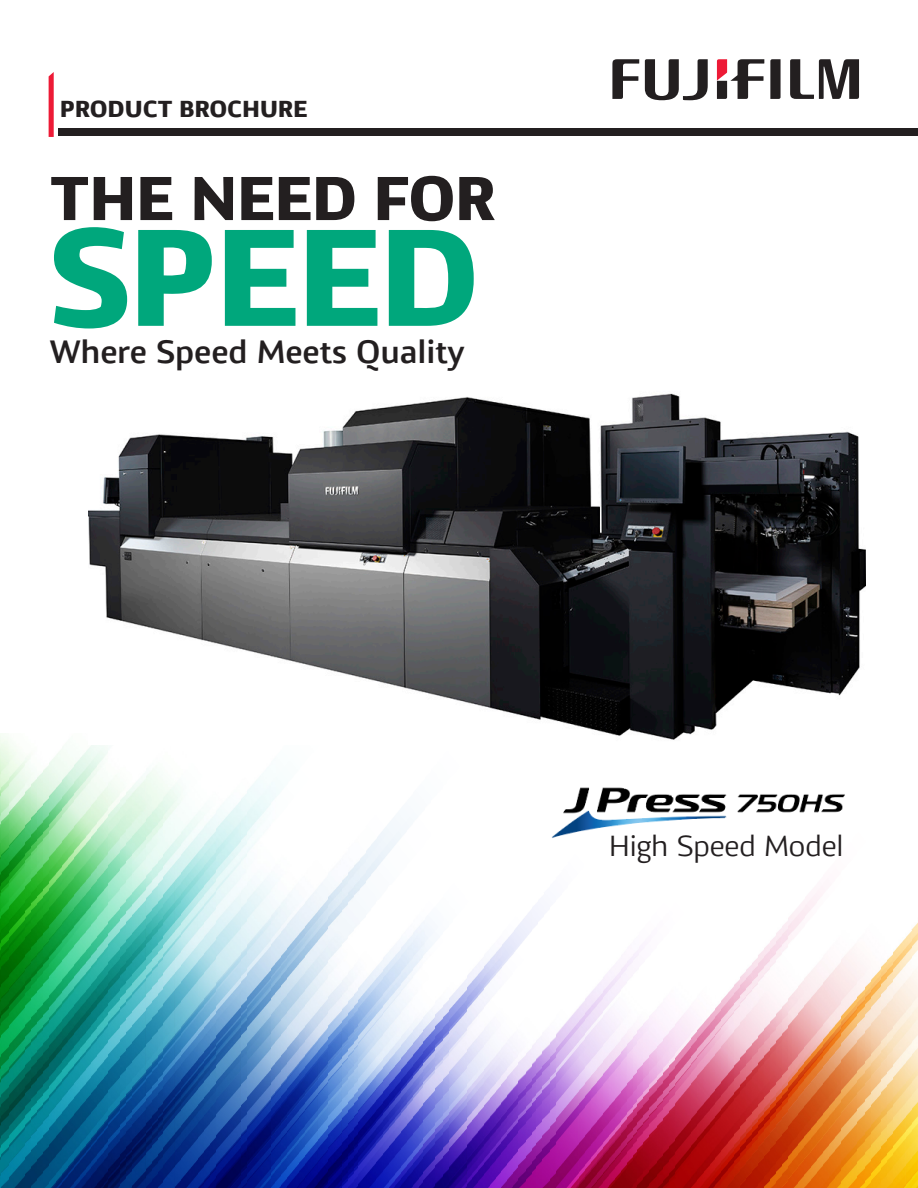
<style>
.page{position:relative;width:918px;height:1188px;background:#fff}
.page>*{position:absolute;margin:0;border:0;box-sizing:border-box;transform-origin:0 0}
.t1{font:800 133.5px "Kandin";letter-spacing:-.03em;color:#00a77c}
.t2{font:800 60px "Kandin";letter-spacing:-.02em;color:#231f20}
.Front_cover_-_main_h{font:500 31.5px "Kandin";color:#231f20}
.Front_cover_-_main_h-2{font:300 28.5px "Kandin";color:#231f20}
.Front_cover_-_sub_he{font:800 22.5px "Kandin";letter-spacing:-.01em;color:#231f20}
</style>
<div class="page">
<img style="left:0;top:734px;width:44px;height:454px">
<img style="left:68px;top:745px;width:41px;height:443px">
<img style="left:175px;top:783px;width:29px;height:405px">
<img style="left:62px;top:747px;width:6px;height:441px">
<img style="left:109px;top:781px;width:12px;height:407px">
<img style="left:163px;top:786px;width:12px;height:402px">
<img style="left:204px;top:813px;width:6px;height:375px">
<img style="left:44px;top:762px;width:6px;height:426px">
<img style="left:56px;top:751px;width:6px;height:437px">
<img style="left:157px;top:778px;width:6px;height:410px">
<img style="left:210px;top:814px;width:6px;height:374px">
<img style="left:50px;top:756px;width:6px;height:432px">
<img style="left:121px;top:792px;width:6px;height:396px">
<img style="left:151px;top:769px;width:6px;height:419px">
<img style="left:270px;top:756px;width:6px;height:432px">
<img style="left:127px;top:786px;width:6px;height:402px">
<img style="left:145px;top:772px;width:6px;height:416px">
<img style="left:246px;top:776px;width:24px;height:412px">
<img style="left:133px;top:777px;width:12px;height:411px">
<img style="left:240px;top:794px;width:6px;height:394px">
<img style="left:216px;top:801px;width:24px;height:387px">
<img style="left:365px;top:846px;width:6px;height:38px">
<img style="left:275px;top:827px;width:6px;height:361px">
<img style="left:359px;top:854px;width:6px;height:69px">
<img style="left:281px;top:897px;width:6px;height:291px">
<img style="left:353px;top:861px;width:6px;height:327px">
<img style="left:287px;top:894px;width:12px;height:294px">
<img style="left:347px;top:868px;width:6px;height:320px">
<img style="left:299px;top:904px;width:6px;height:284px">
<img style="left:318px;top:877px;width:11px;height:311px">
<img style="left:341px;top:876px;width:6px;height:312px">
<img style="left:305px;top:888px;width:13px;height:300px">
<img style="left:329px;top:883px;width:12px;height:305px">
<img style="left:799px;top:899px;width:6px;height:28px">
<img style="left:419px;top:921px;width:5px;height:267px">
<img style="left:793px;top:906px;width:6px;height:33px">
<img style="left:413px;top:927px;width:6px;height:261px">
<img style="left:787px;top:913px;width:6px;height:275px">
<img style="left:407px;top:934px;width:6px;height:254px">
<img style="left:781px;top:922px;width:6px;height:266px">
<img style="left:870px;top:966px;width:12px;height:222px">
<img style="left:401px;top:941px;width:6px;height:247px">
<img style="left:502px;top:938px;width:6px;height:29px">
<img style="left:775px;top:929px;width:6px;height:259px">
<img style="left:841px;top:951px;width:17px;height:237px">
<img style="left:864px;top:968px;width:6px;height:220px">
<img style="left:882px;top:959px;width:6px;height:229px">
<img style="left:911px;top:923px;width:7px;height:265px">
<img style="left:395px;top:944px;width:6px;height:244px">
<img style="left:496px;top:946px;width:6px;height:242px">
<img style="left:632px;top:950px;width:6px;height:238px">
<img style="left:769px;top:937px;width:6px;height:251px">
<img style="left:835px;top:962px;width:6px;height:226px">
<img style="left:858px;top:962px;width:6px;height:226px">
<img style="left:888px;top:951px;width:6px;height:237px">
<img style="left:906px;top:930px;width:6px;height:258px">
<img style="left:389px;top:947px;width:6px;height:241px">
<img style="left:490px;top:953px;width:6px;height:235px">
<img style="left:626px;top:957px;width:6px;height:231px">
<img style="left:763px;top:944px;width:6px;height:244px">
<img style="left:829px;top:969px;width:6px;height:219px">
<img style="left:894px;top:938px;width:12px;height:250px">
<img style="left:359px;top:968px;width:17px;height:220px">
<img style="left:383px;top:952px;width:6px;height:236px">
<img style="left:484px;top:960px;width:6px;height:228px">
<img style="left:621px;top:963px;width:5px;height:225px">
<img style="left:757px;top:951px;width:6px;height:237px">
<img style="left:823px;top:968px;width:6px;height:220px">
<img style="left:376px;top:960px;width:7px;height:228px">
<img style="left:424px;top:952px;width:12px;height:236px">
<img style="left:478px;top:963px;width:6px;height:225px">
<img style="left:615px;top:963px;width:6px;height:225px">
<img style="left:751px;top:959px;width:6px;height:229px">
<img style="left:792px;top:952px;width:6px;height:236px">
<img style="left:817px;top:963px;width:6px;height:225px">
<img style="left:472px;top:964px;width:6px;height:224px">
<img style="left:609px;top:965px;width:6px;height:223px">
<img style="left:745px;top:965px;width:6px;height:223px">
<img style="left:798px;top:980px;width:6px;height:208px">
<img style="left:811px;top:965px;width:6px;height:223px">
<img style="left:466px;top:971px;width:6px;height:217px">
<img style="left:603px;top:971px;width:6px;height:217px">
<img style="left:739px;top:972px;width:6px;height:216px">
<img style="left:804px;top:972px;width:7px;height:216px">
<img style="left:448px;top:980px;width:18px;height:208px">
<img style="left:597px;top:979px;width:6px;height:209px">
<img style="left:674px;top:1009px;width:17px;height:179px">
<img style="left:710px;top:1010px;width:5px;height:178px">
<img style="left:733px;top:980px;width:6px;height:208px">
<img style="left:442px;top:1001px;width:6px;height:187px">
<img style="left:591px;top:986px;width:6px;height:202px">
<img style="left:668px;top:1026px;width:6px;height:162px">
<img style="left:691px;top:1013px;width:6px;height:175px">
<img style="left:704px;top:1016px;width:6px;height:172px">
<img style="left:715px;top:1002px;width:6px;height:186px">
<img style="left:728px;top:987px;width:5px;height:201px">
<img style="left:436px;top:1008px;width:6px;height:180px">
<img style="left:585px;top:993px;width:6px;height:195px">
<img style="left:638px;top:1023px;width:6px;height:165px">
<img style="left:662px;top:1018px;width:6px;height:170px">
<img style="left:697px;top:1020px;width:7px;height:168px">
<img style="left:721px;top:993px;width:7px;height:195px">
<img style="left:501px;top:996px;width:6px;height:192px">
<img style="left:579px;top:1001px;width:6px;height:187px">
<img style="left:644px;top:1016px;width:6px;height:172px">
<img style="left:656px;top:1010px;width:6px;height:178px">
<img style="left:507px;top:1043px;width:6px;height:145px">
<img style="left:531px;top:1041px;width:6px;height:147px">
<img style="left:555px;top:1007px;width:24px;height:181px">
<img style="left:650px;top:1010px;width:6px;height:178px">
<img style="left:513px;top:1051px;width:6px;height:137px">
<img style="left:525px;top:1049px;width:6px;height:139px">
<img style="left:537px;top:1036px;width:6px;height:152px">
<img style="left:549px;top:1037px;width:6px;height:151px">
<img style="left:519px;top:1056px;width:6px;height:132px">
<img style="left:543px;top:1040px;width:6px;height:148px">
<img style="left:89px;top:393px;width:777px;height:347px">
<img style="left:551px;top:787px;width:294px;height:51px">
<svg style="left:770px;top:59px;width:11px;height:40px"></svg>
<svg style="left:612px;top:59px;width:27px;height:40px"></svg>
<svg style="left:790px;top:59px;width:69px;height:40px"></svg>
<svg style="left:645px;top:59px;width:63px;height:42px"></svg>
<svg style="left:717px;top:59px;width:47px;height:40px"></svg>
<div style="left:59px;top:129px;width:859px;height:7px;background:#231f20"></div>
<svg style="left:49px;top:72px;width:5px;height:65px"></svg>
<p class="Front_cover_-_sub_he" style="left:60px;top:94px;width:250px">PRODUCT BROCHURE</p>
<p class="t2" style="left:49px;top:157px;width:448px">THE NEED FOR</p>
<p class="t1" style="left:49px;top:186px;width:433px">SPEED</p>
<p class="Front_cover_-_main_h" style="left:49px;top:331px;width:417px">Where Speed Meets Quality</p>
<p class="Front_cover_-_main_h-2" style="left:609px;top:828px;width:236px">High Speed Model</p>
</div>
